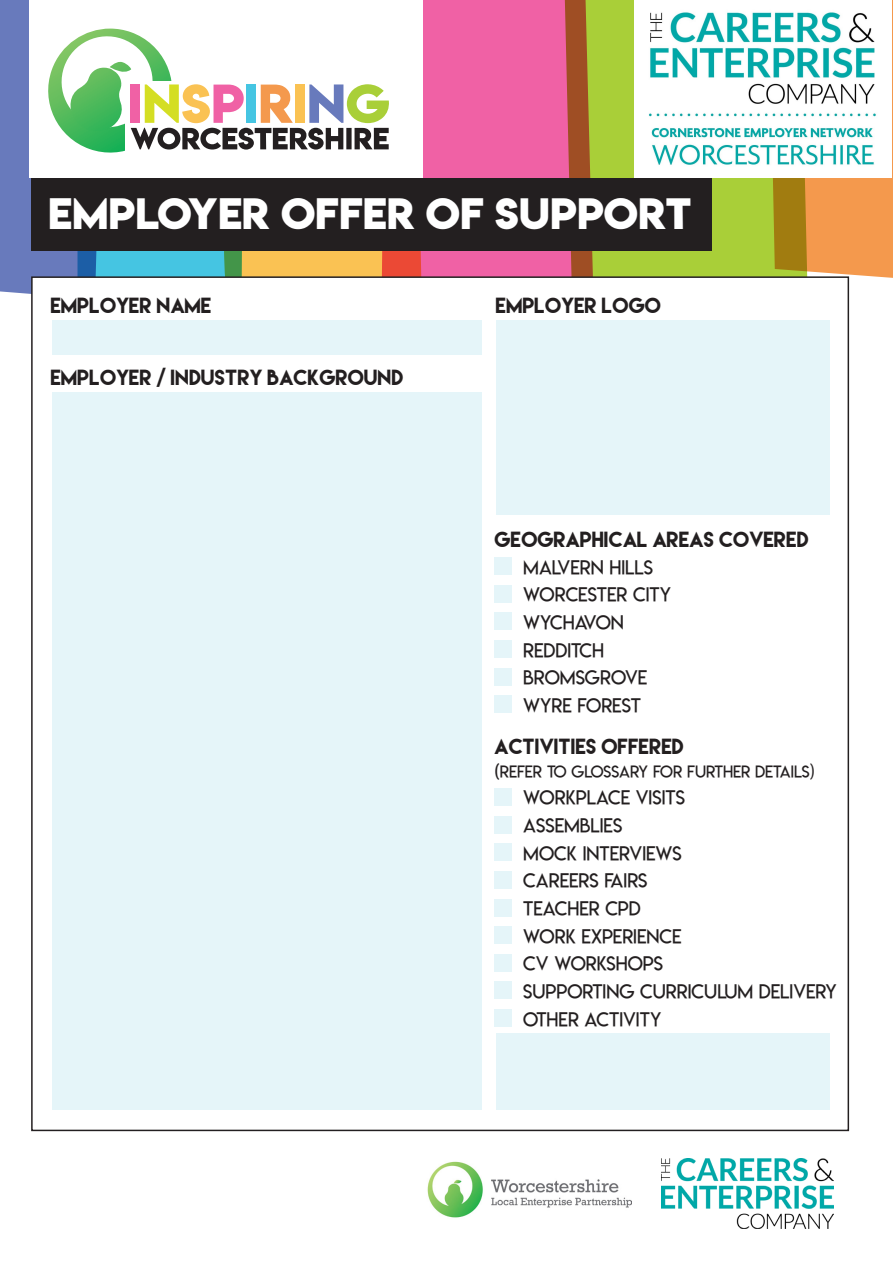
<style>
.page{position:relative;width:893px;height:1263px;background:#fff}
.page>*{position:absolute;margin:0;border:0;box-sizing:border-box;transform-origin:0 0}
.t1{font:39px "Lemon Milkbold";color:#fff}
.t2{font:19.5px "Lemon Milklight";color:#231f20}
.t3{font:19.5px "Lemon Milk";color:#231f20}
.t4{font:16.5px "Lemon Milklight";color:#231f20}
</style>
<div class="page">
<div style="left:389px;top:0;width:158px;height:276px;background:#f061a5"></div>
<svg style="left:547px;top:0;width:201px;height:276px;background:#b3a348"></svg>
<svg style="left:748px;top:0;width:145px;height:284px;background:#d5a144"></svg>
<div style="left:31px;top:178px;width:680px;height:73px;background:#231f20"></div>
<div style="left:30px;top:0;width:393px;height:178px;background:#fff"></div>
<svg style="left:0;top:0;width:389px;height:294px"></svg>
<img style="left:661px;top:1159px;width:172px;height:70px">
<img style="left:427px;top:1161px;width:204px;height:57px">
<div style="left:32px;top:277px;width:816px;height:853px;background:#fff"></div>
<div style="left:52px;top:320px;width:430px;height:34px;background:#e5f5f9"></div>
<div style="left:496px;top:320px;width:333px;height:194px;background:#e5f5f9"></div>
<div style="left:496px;top:1034px;width:333px;height:76px;background:#e5f5f9"></div>
<div style="left:52px;top:392px;width:430px;height:718px;background:#e5f5f9"></div>
<div style="left:495px;top:557px;width:17px;height:17px;background:#e5f5f9"></div>
<div style="left:495px;top:585px;width:17px;height:17px;background:#e5f5f9"></div>
<div style="left:495px;top:613px;width:17px;height:17px;background:#e5f5f9"></div>
<div style="left:495px;top:640px;width:17px;height:17px;background:#e5f5f9"></div>
<div style="left:495px;top:668px;width:17px;height:17px;background:#e5f5f9"></div>
<div style="left:495px;top:696px;width:17px;height:17px;background:#e5f5f9"></div>
<div style="left:495px;top:788px;width:17px;height:17px;background:#e5f5f9"></div>
<div style="left:495px;top:816px;width:17px;height:17px;background:#e5f5f9"></div>
<div style="left:495px;top:844px;width:17px;height:17px;background:#e5f5f9"></div>
<div style="left:495px;top:871px;width:17px;height:17px;background:#e5f5f9"></div>
<div style="left:495px;top:899px;width:17px;height:17px;background:#e5f5f9"></div>
<div style="left:495px;top:927px;width:17px;height:17px;background:#e5f5f9"></div>
<div style="left:495px;top:954px;width:17px;height:17px;background:#e5f5f9"></div>
<div style="left:495px;top:982px;width:17px;height:17px;background:#e5f5f9"></div>
<div style="left:495px;top:1010px;width:17px;height:17px;background:#e5f5f9"></div>
<img style="left:634px;top:1px;width:258px;height:177px">
<p class="t1" style="left:48px;top:186px;width:645px">EMPLOYER OFFER OF SUPPORT</p>
<p class="t3" style="left:51px;top:295px;width:163px">EMPLOYER NAME</p>
<p class="t3" style="left:51px;top:367px;width:354px">EMPLOYER / INDUSTRY BACKGROUND</p>
<p class="t3" style="left:496px;top:295px;width:167px">EMPLOYER LOGO</p>
<p class="t3" style="left:495px;top:529px;width:316px">GEOGRAPHICAL AREAS COVERED</p>
<p class="t2" style="left:523px;top:555px;width:131px">MALVERN HILLS</p>
<p class="t2" style="left:523px;top:583px;width:149px">WORCESTER CITY</p>
<p class="t2" style="left:523px;top:610px;width:102px">WYCHAVON</p>
<p class="t2" style="left:523px;top:638px;width:82px">REDDITCH</p>
<p class="t2" style="left:523px;top:666px;width:126px">BROMSGROVE</p>
<p class="t2" style="left:523px;top:693px;width:119px">WYRE FOREST</p>
<p class="t3" style="left:495px;top:737px;width:191px">ACTIVITIES OFFERED</p>
<p class="t4" style="left:495px;top:761px;width:321px">(REFER TO GLOSSARY FOR FURTHER DETAILS)</p>
<p class="t2" style="left:523px;top:786px;width:163px">WORKPLACE VISITS</p>
<p class="t2" style="left:523px;top:813px;width:100px">ASSEMBLIES</p>
<p class="t2" style="left:523px;top:841px;width:160px">MOCK INTERVIEWS</p>
<p class="t2" style="left:523px;top:869px;width:126px">CAREERS FAIRS</p>
<p class="t2" style="left:523px;top:896px;width:119px">TEACHER CPD</p>
<p class="t2" style="left:523px;top:924px;width:160px">WORK EXPERIENCE</p>
<p class="t2" style="left:523px;top:952px;width:141px">CV WORKSHOPS</p>
<p class="t2" style="left:523px;top:979px;width:315px">SUPPORTING CURRICULUM DELIVERY</p>
<p class="t2" style="left:523px;top:1007px;width:140px">OTHER ACTIVITY</p>
</div>
